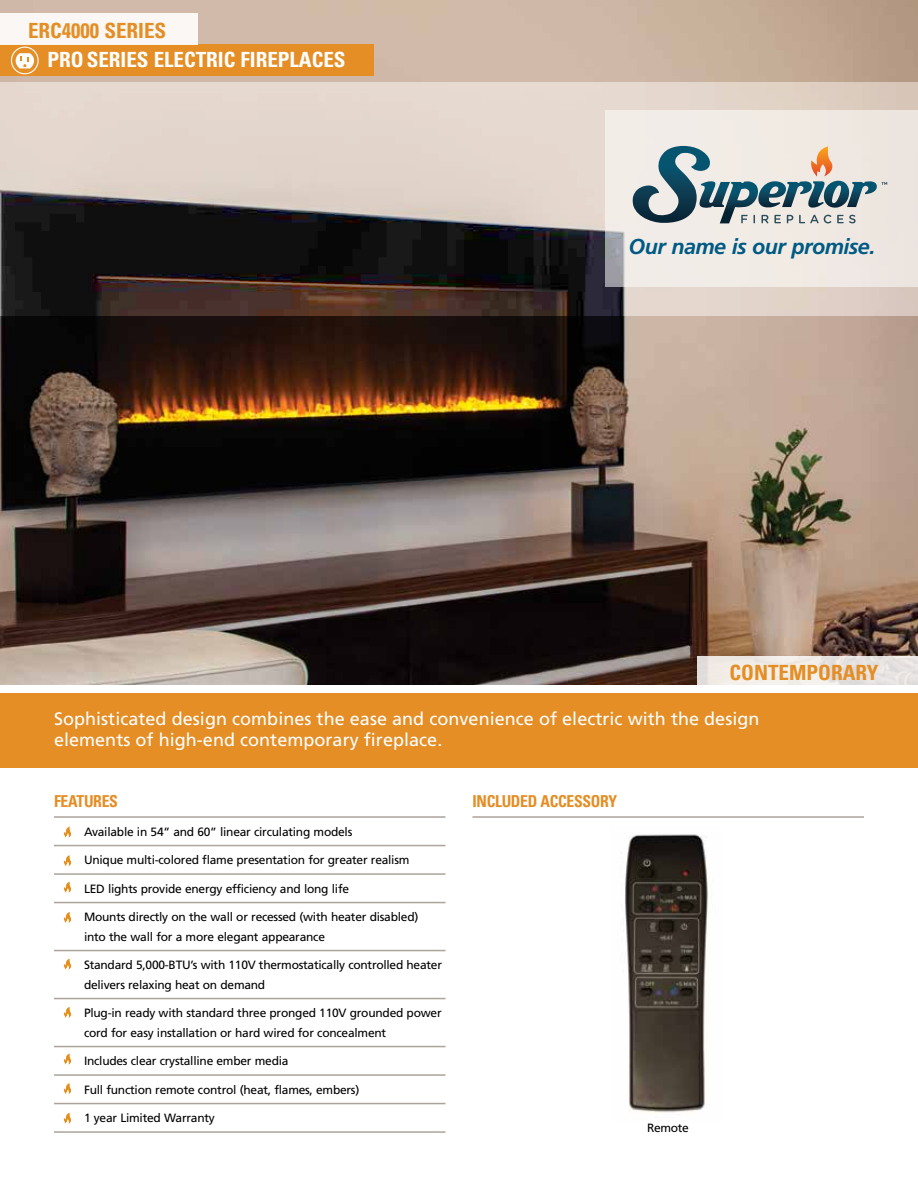
<style>
.page{position:relative;width:918px;height:1188px;background:#fff}
.page>*{position:absolute;margin:0;border:0;box-sizing:border-box;transform-origin:0 0}
.t1{font:italic 700 21.6px "Frutiger LT Std";letter-spacing:-.025em;color:#005a84}
.t2{font:21px "Univers Com 67 Bold Cond";color:#fff}
.t3{font:21px "Univers Com 67 Bold Cond";color:#e48e25}
.t4{font:18px/21.6px "Frutiger LT Std";letter-spacing:.005em;color:#fff}
.t5{font:16.5px "Univers Com 67 Bold Cond";letter-spacing:-.02em;color:#e48e25;scale:.95 1}
.t6{font:12px/19.5px "Frutiger LT Std";letter-spacing:-.02em;color:#000}
</style>
<div class="page">
<hr style="left:54px;top:816px;width:392px;height:2px;background:#aca39b">
<hr style="left:54px;top:845px;width:392px;height:1px;background:#aca39b">
<hr style="left:54px;top:873px;width:392px;height:2px;background:#aca39b">
<hr style="left:54px;top:902px;width:392px;height:1px;background:#aca39b">
<hr style="left:54px;top:950px;width:392px;height:1px;background:#aca39b">
<hr style="left:54px;top:998px;width:392px;height:1px;background:#aca39b">
<hr style="left:54px;top:1046px;width:392px;height:1px;background:#aca39b">
<hr style="left:54px;top:1074px;width:392px;height:2px;background:#aca39b">
<hr style="left:54px;top:1103px;width:392px;height:1px;background:#aca39b">
<hr style="left:54px;top:1131px;width:392px;height:2px;background:#aca39b">
<hr style="left:472px;top:816px;width:392px;height:2px;background:#aca39b">
<svg style="left:63px;top:882px;width:8px;height:11px"></svg>
<img style="left:0;top:0;width:918px;height:684px">
<svg style="left:0;top:83px;width:918px;height:233px;fill:#dfd1c6"></svg>
<div style="left:0;top:45px;width:374px;height:31px;background:#e48e25"></div>
<div style="left:0;top:13px;width:198px;height:32px;background:#faf7f4"></div>
<div style="left:0;top:693px;width:918px;height:75px;background:#e48e25"></div>
<svg style="left:63px;top:827px;width:8px;height:11px"></svg>
<svg style="left:63px;top:855px;width:8px;height:11px"></svg>
<svg style="left:63px;top:912px;width:8px;height:11px"></svg>
<svg style="left:63px;top:959px;width:8px;height:11px"></svg>
<svg style="left:63px;top:1007px;width:8px;height:11px"></svg>
<svg style="left:63px;top:1054px;width:8px;height:11px"></svg>
<svg style="left:63px;top:1083px;width:8px;height:11px"></svg>
<svg style="left:63px;top:1113px;width:8px;height:11px"></svg>
<div style="left:606px;top:110px;width:312px;height:177px;background:#f1ebe4"></div>
<svg style="left:633px;top:146px;width:254px;height:77px"></svg>
<svg style="left:698px;top:657px;width:220px;height:28px;fill:#eee9e5"></svg>
<div style="left:11px;top:47px;width:28px;height:27px;border:1px solid #fff;border-radius:50%"></div>
<svg style="left:14px;top:53px;width:22px;height:15px"></svg>
<img style="left:623px;top:834px;width:86px;height:279px">
<h2 class="t3" style="left:28px;top:18px;width:140px">ERC4000 SERIES</h2>
<h2 class="t2" style="left:48px;top:47px;width:299px">PROSERIES ELECTRIC FIREPLACES</h2>
<h1 class="t1" style="left:628px;top:233px;width:248px">Our name is our promise.</h1>
<h2 class="t3" style="left:730px;top:660px;width:151px">CONTEMPORARY</h2>
<h3 class="t4" style="left:54px;top:708px;width:707px">Sophisticated design combines the ease and convenience of electric with the design elements of high-end contemporary fireplace.</h3>
<h3 class="t5" style="left:54px;top:791px;width:69px">FEATURES</h3>
<p class="t6" style="left:84px;top:822px;width:270px">Available in 54” and 60” linear circulating models</p>
<p class="t6" style="left:84px;top:850px;width:327px">Unique multi-colored flame presentation for greater realism</p>
<p class="t6" style="left:84px;top:879px;width:267px">LED lights provide energy efficiency and long life</p>
<p class="t6" style="left:84px;top:907px;width:336px">Mounts directly on the wall or recessed (with heater disabled) into the wall for a more elegant appearance</p>
<p class="t6" style="left:84px;top:955px;width:360px">Standard 5,000-BTU’s with 110V thermostatically controlled heater delivers relaxing heat on demand</p>
<p class="t6" style="left:84px;top:1003px;width:359px">Plug-in ready with standard three pronged 110V grounded power cord for easy installation or hard wired for concealment</p>
<p class="t6" style="left:84px;top:1051px;width:206px">Includes clear crystalline ember media</p>
<p class="t6" style="left:84px;top:1080px;width:277px">Full function remote control (heat, flames, embers)</p>
<p class="t6" style="left:84px;top:1108px;width:132px">1 year Limited Warranty</p>
<h3 class="t5" style="left:472px;top:791px;width:154px">INCLUDED ACCESSORY</h3>
<p class="t6" style="left:647px;top:1118px;width:43px">Remote</p>
</div>
